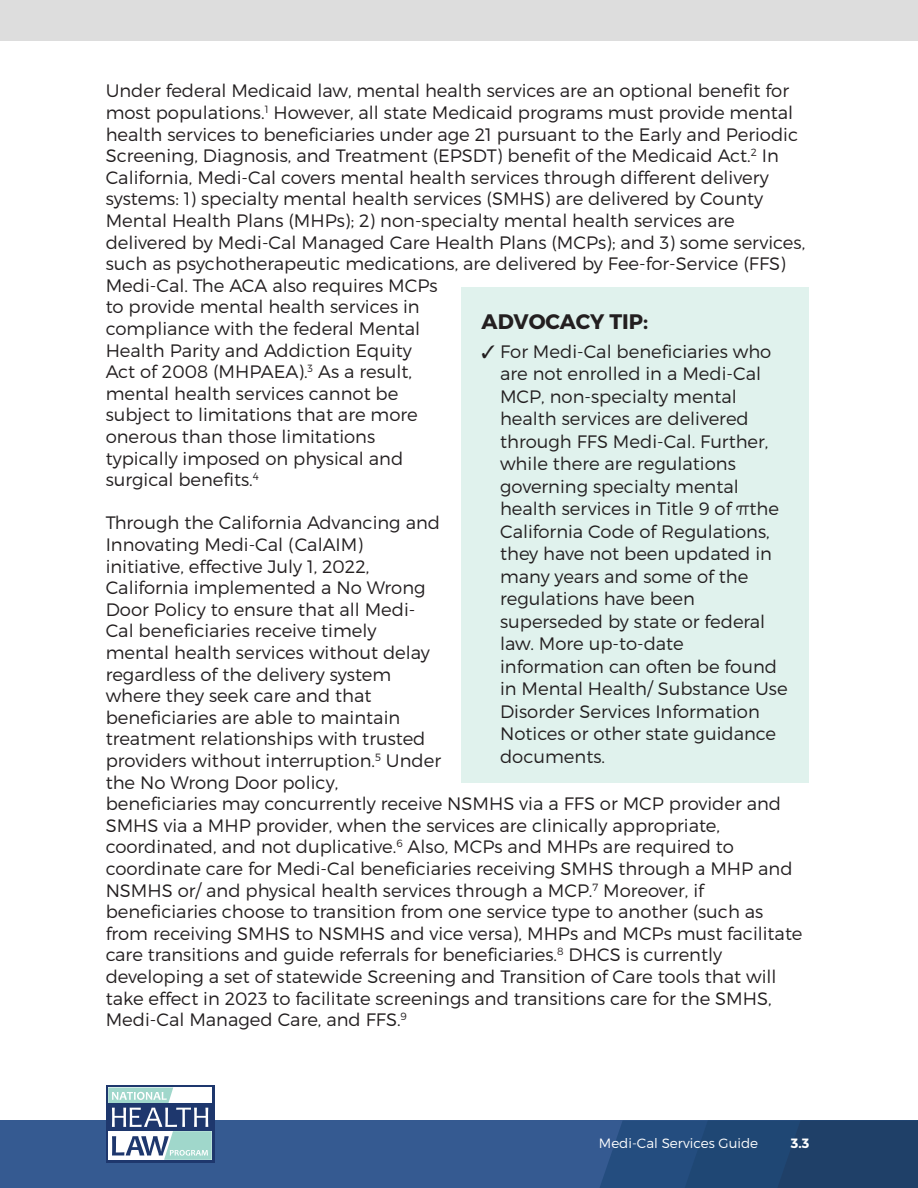
<style>
.page{position:relative;width:918px;height:1188px;background:#fff}
.page>*{position:absolute;margin:0;border:0;box-sizing:border-box;transform-origin:0 0}
.t1{font:700 21px "Montserrat";color:#231f20}
.t2{font:300 18px/21.6px "Montserrat";color:#231f20}
.t3{font:300 13.5px "Montserrat";color:#fff}
.t4{font:700 13.5px "Montserrat";color:#fff}
</style>
<div class="page">
<div style="left:0;top:1120px;width:918px;height:68px;background:#355a91"></div>
<svg style="left:600px;top:1120px;width:318px;height:68px;background:#214673"></svg>
<svg style="left:106px;top:1085px;width:109px;height:78px"></svg>
<svg style="left:108px;top:1088px;width:104px;height:72px;background:#91a8ba"></svg>
<div style="left:0;top:0;width:918px;height:40px;background:#ddd"></div>
<div style="left:461px;top:288px;width:348px;height:495px;background:#e0f2ed"></div>
<p class="t2" style="left:106px;top:80px;width:701px">Under federal Medicaid law, mental health services are an optional benefit for most populations.<sup>1</sup> However, all state Medicaid programs must provide mental health services to beneficiaries under age 21 pursuant to the Early and Periodic Screening, Diagnosis, and Treatment (EPSDT) benefit of the Medicaid Act.<sup>2</sup> In California, Medi-Cal covers mental health services through different delivery systems: 1) specialty mental health services (SMHS) are delivered by County Mental Health Plans (MHPs); 2) non-specialty mental health services are delivered by Medi-Cal Managed Care Health Plans (MCPs); and 3) some services, such as psychotherapeutic medications, are delivered by Fee-for-Service (FFS)<br>Medi-Cal. The ACA also requires MCPs<br>to provide mental health services in<br>compliance with the federal Mental<br>Health Parity and Addiction Equity<br>Act of 2008 (MHPAEA).<sup>3</sup> As a result,<br>mental health services cannot be<br>subject to limitations that are more<br>onerous than those limitations<br>typically imposed on physical and<br>surgical benefits.<sup>4</sup></p>
<p class="t2" style="left:106px;top:512px;width:698px">Through the California Advancing and<br>Innovating Medi-Cal (CalAIM)<br>initiative, effective July 1, 2022,<br>California implemented a No Wrong<br>Door Policy to ensure that all Medi-<br>Cal beneficiaries receive timely<br>mental health services without delay<br>regardless of the delivery system<br>where they seek care and that<br>beneficiaries are able to maintain<br>treatment relationships with trusted<br>providers without interruption.<sup>5</sup> Under<br>the No Wrong Door policy,<br>beneficiaries may concurrently receive NSMHS via a FFS or MCP provider and SMHS via a MHP provider, when the services are clinically appropriate, coordinated, and not duplicative.<sup>6</sup> Also, MCPs and MHPs are required to coordinate care for Medi-Cal beneficiaries receiving SMHS through a MHP and NSMHS or/ and physical health services through a MCP.<sup>7</sup> Moreover, if beneficiaries choose to transition from one service type to another (such as from receiving SMHS to NSMHS and vice versa), MHPs and MCPs must facilitate care transitions and guide referrals for beneficiaries.<sup>8</sup> DHCS is currently developing a set of statewide Screening and Transition of Care tools that will take effect in 2023 to facilitate screenings and transitions care for the SMHS, Medi-Cal Managed Care, and FFS.<sup>9</sup></p>
<p class="t1" style="left:482px;top:308px;width:168px">ADVOCACY TIP:</p>
<p class="t2" style="left:500px;top:340px;width:289px;line-height:22.5px;text-indent:-19px">✓ For Medi-Cal beneficiaries who are not enrolled in a Medi-Cal<br>MCP, non-specialty mental health services are delivered through FFS Medi-Cal. Further, while there are regulations governing specialty mental health services in Title 9 of πthe<br>California Code of Regulations, they have not been updated in many years and some of the regulations have been superseded by state or federal law. More up-to-date information can often be found in Mental Health/ Substance Use<br>Disorder Services Information<br>Notices or other state guidance documents.</p>
<p class="t3" style="left:599px;top:1135px;width:161px">Medi-Cal Services Guide</p>
<p class="t4" style="left:791px;top:1135px;width:20px">3.3</p>
</div>
